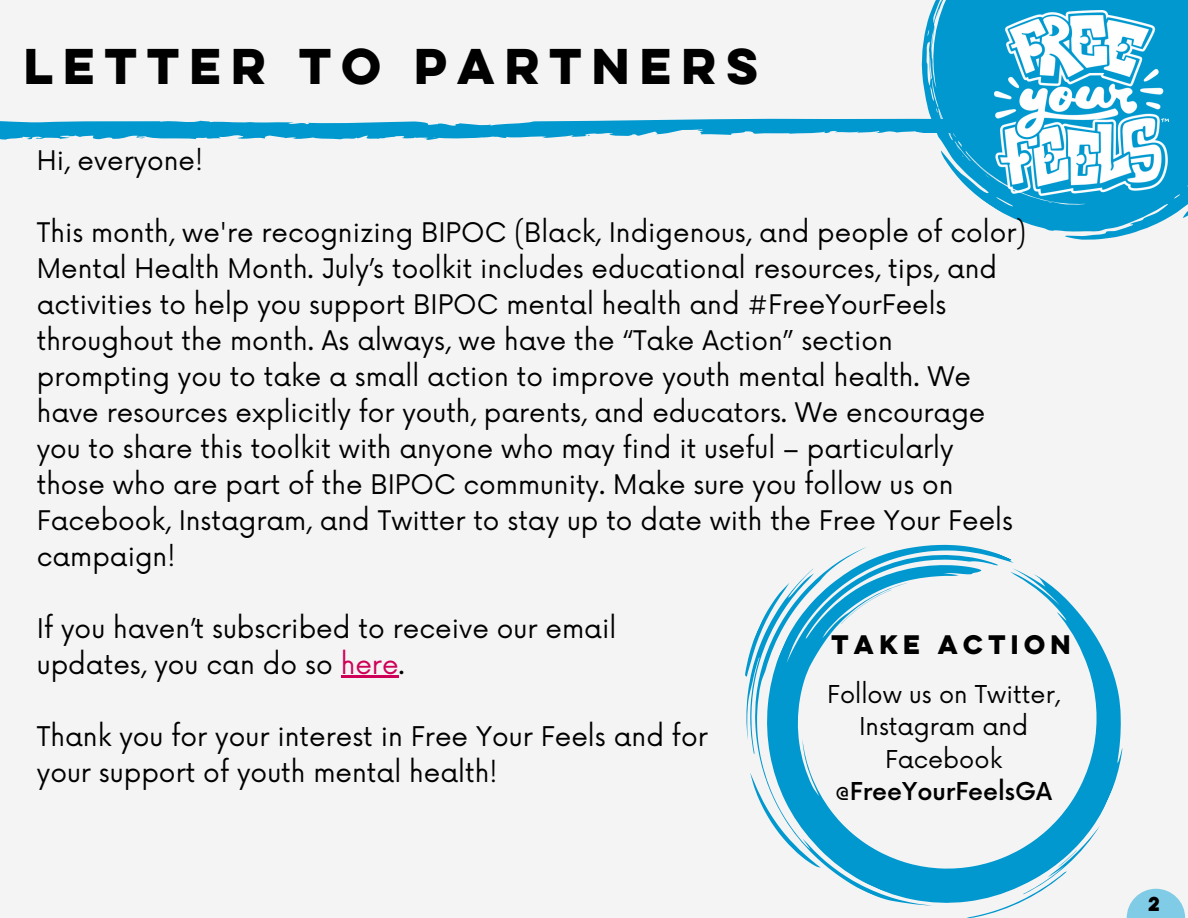
<style>
.page{position:relative;width:1188px;height:918px;background:#f4f4f4}
.page>*{position:absolute;margin:0;border:0;box-sizing:border-box;transform-origin:0 0}
.t1{font:700 45px "Lulo Clean W01 One";color:#000}
.t2{font:26.4px/36px "Now";color:#000}
.t3{font:24px/32.7px "Now";color:#000;text-align:center}
.t4{font:700 24px "Lulo Clean W01 One";color:#000}
.t5{font:700 18px "Lulo Clean W01 One";color:#000}
.s1{color:#ce0058}
.s2{font-weight:500}
</style>
<div class="page">
<svg style="left:921px;top:0;width:267px;height:240px;fill:#0098cf"></svg>
<svg style="left:964px;top:153px;width:31px;height:35px"></svg>
<svg style="left:0;top:118px;width:995px;height:27px"></svg>
<img style="left:995px;top:11px;width:173px;height:184px">
<svg style="left:1055px;top:589px;width:104px;height:329px"></svg>
<svg style="left:759px;top:544px;width:296px;height:362px"></svg>
<svg style="left:750px;top:773px;width:94px;height:95px"></svg>
<svg style="left:745px;top:561px;width:88px;height:193px"></svg>
<svg style="left:841px;top:577px;width:50px;height:60px"></svg>
<svg style="left:965px;top:808px;width:135px;height:110px"></svg>
<svg style="left:1127px;top:889px;width:58px;height:29px"></svg>
<hr style="left:341px;top:676px;width:58px;height:2px;background:#ce0058">
<h1 class="t1" style="left:24px;top:31px;width:746px">LETTER TO PARTNERS</h1>
<p class="t2" style="left:37px;top:144px;width:168px">Hi, everyone!</p>
<p class="t2" style="left:37px;top:216px;width:991px">This month, we're recognizing BIPOC (Black, Indigenous, and people of color)<br>Mental Health Month. July’s toolkit includes educational resources, tips, and activities to help you support BIPOC mental health and #FreeYourFeels throughout the month. As always, we have the “Take Action” section prompting you to take a small action to improve youth mental health. We have resources explicitly for youth, parents, and educators. We encourage you to share this toolkit with anyone who may find it useful – particularly those who are part of the BIPOC community. Make sure you follow us on Facebook, Instagram, and Twitter to stay up to date with the Free Your Feels campaign!</p>
<h2 class="t2" style="left:37px;top:611px;width:581px">If you haven’t subscribed to receive our email updates, you can do so <span class="s1">here</span>.</h2>
<p class="t2" style="left:37px;top:719px;width:673px">Thank you for your interest in Free Your Feels and for your support of youth mental health!</p>
<p class="t4" style="left:831px;top:626px;width:246px">TAKE ACTION</p>
<p class="t3" style="left:827px;top:679px;width:234px">Follow us on Twitter,<br>Instagram and<br>Facebook <span class="s2">@FreeYourFeelsGA</span></p>
<p class="t5" style="left:1148px;top:889px;width:17px">2</p>
</div>
